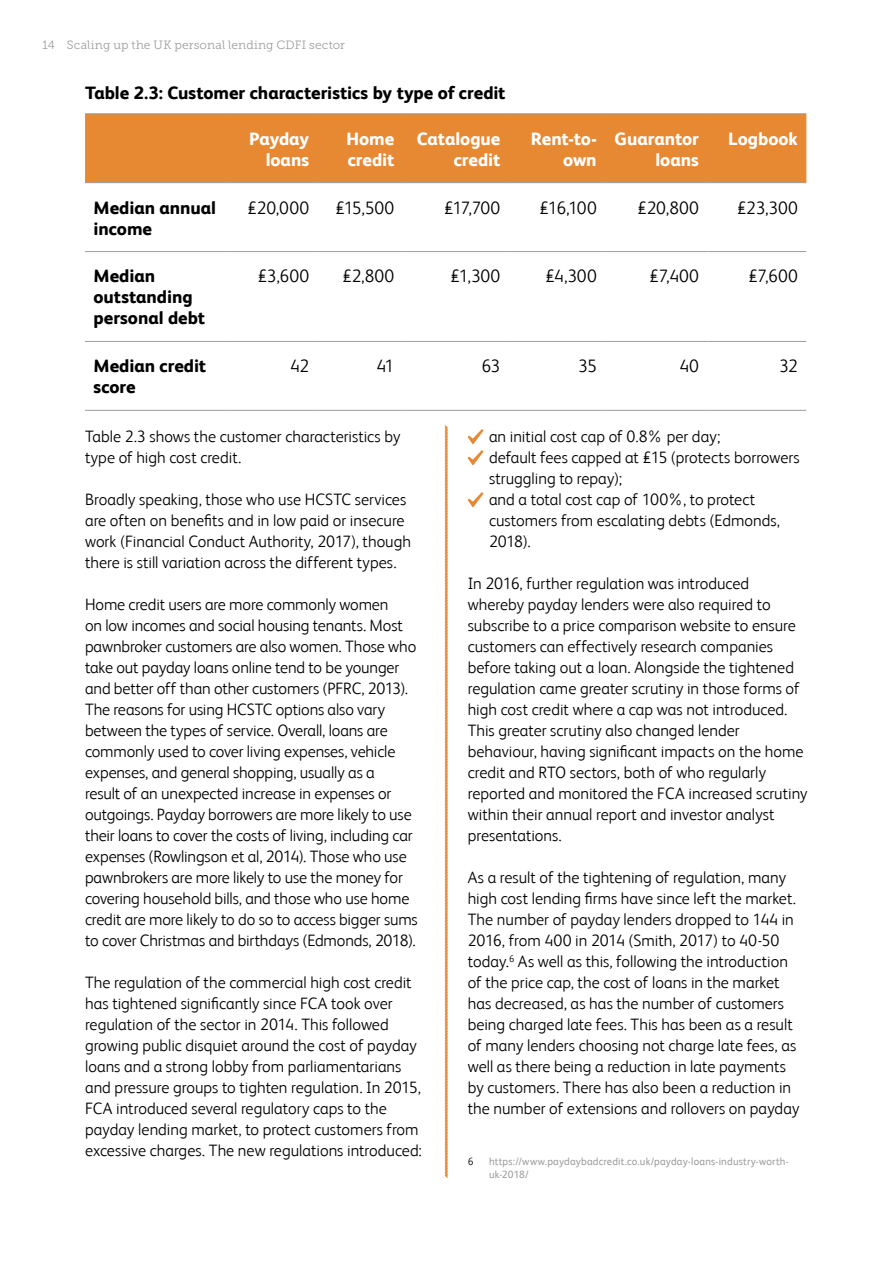
<style>
.page{position:relative;width:893px;height:1263px;background:#fff}
.page>*{position:absolute;margin:0;border:0;box-sizing:border-box;transform-origin:0 0}
.t1{font:800 18px/21px "FS Albert";letter-spacing:-.005em;color:#000}
.t2{font:300 18px "FS Albert";color:#000}
.t3{font:800 18px/21px "FS Albert";letter-spacing:-.005em;color:#fff;text-align:right}
.t4{font:300 16.5px/21px "FS Albert";letter-spacing:-.005em;color:#000}
.t5{font:12px "Museo Slab 300";letter-spacing:.01em;color:#9d9d9c}
.t6{font:10.5px/12.6px "FS Albert";letter-spacing:.02em;color:#9d9d9c}
.t7{font:300 10.5px "FS Albert";color:#000}
</style>
<div class="page">
<svg style="left:444px;top:425px;width:4px;height:753px;background:#efb581"></svg>
<svg style="left:468px;top:429px;width:15px;height:15px"></svg>
<svg style="left:468px;top:450px;width:15px;height:15px"></svg>
<svg style="left:468px;top:492px;width:15px;height:15px"></svg>
<div style="left:85px;top:114px;width:721px;height:68px;background:#e78833"></div>
<hr style="left:85px;top:113px;width:142px;height:1px;background:#9d9d9c">
<hr style="left:227px;top:113px;width:91px;height:1px;background:#9d9d9c">
<hr style="left:318px;top:113px;width:85px;height:1px;background:#9d9d9c">
<hr style="left:403px;top:113px;width:106px;height:1px;background:#9d9d9c">
<hr style="left:509px;top:113px;width:96px;height:1px;background:#9d9d9c">
<hr style="left:605px;top:113px;width:102px;height:1px;background:#9d9d9c">
<hr style="left:707px;top:113px;width:99px;height:1px;background:#9d9d9c">
<hr style="left:85px;top:182px;width:142px;height:1px;background:#9d9d9c">
<hr style="left:227px;top:182px;width:91px;height:1px;background:#9d9d9c">
<hr style="left:318px;top:182px;width:85px;height:1px;background:#9d9d9c">
<hr style="left:403px;top:182px;width:106px;height:1px;background:#9d9d9c">
<hr style="left:509px;top:182px;width:96px;height:1px;background:#9d9d9c">
<hr style="left:605px;top:182px;width:102px;height:1px;background:#9d9d9c">
<hr style="left:707px;top:182px;width:99px;height:1px;background:#9d9d9c">
<hr style="left:85px;top:251px;width:142px;height:1px;background:#9d9d9c">
<hr style="left:227px;top:251px;width:91px;height:1px;background:#9d9d9c">
<hr style="left:318px;top:251px;width:85px;height:1px;background:#9d9d9c">
<hr style="left:403px;top:251px;width:106px;height:1px;background:#9d9d9c">
<hr style="left:509px;top:251px;width:96px;height:1px;background:#9d9d9c">
<hr style="left:605px;top:251px;width:102px;height:1px;background:#9d9d9c">
<hr style="left:707px;top:251px;width:99px;height:1px;background:#9d9d9c">
<hr style="left:85px;top:341px;width:142px;height:1px;background:#9d9d9c">
<hr style="left:227px;top:341px;width:91px;height:1px;background:#9d9d9c">
<hr style="left:318px;top:341px;width:85px;height:1px;background:#9d9d9c">
<hr style="left:403px;top:341px;width:106px;height:1px;background:#9d9d9c">
<hr style="left:509px;top:341px;width:96px;height:1px;background:#9d9d9c">
<hr style="left:605px;top:341px;width:102px;height:1px;background:#9d9d9c">
<hr style="left:707px;top:341px;width:99px;height:1px;background:#9d9d9c">
<hr style="left:85px;top:410px;width:142px;height:1px;background:#9d9d9c">
<hr style="left:227px;top:410px;width:91px;height:1px;background:#9d9d9c">
<hr style="left:318px;top:410px;width:85px;height:1px;background:#9d9d9c">
<hr style="left:403px;top:410px;width:106px;height:1px;background:#9d9d9c">
<hr style="left:509px;top:410px;width:96px;height:1px;background:#9d9d9c">
<hr style="left:605px;top:410px;width:102px;height:1px;background:#9d9d9c">
<hr style="left:707px;top:410px;width:99px;height:1px;background:#9d9d9c">
<p class="t5" style="left:43px;top:39px;width:304px">14 Scaling up the UK personal lending CDFI sector</p>
<p class="t1" style="left:85px;top:82px;width:422px">Table 2.3: Customer characteristics by type of credit</p>
<p class="t3" style="left:249px;top:128px;width:61px">Payday loans</p>
<p class="t3" style="left:346px;top:128px;width:49px;text-align:left">Home credit</p>
<p class="t3" style="left:417px;top:128px;width:85px">Catalogue credit</p>
<p class="t3" style="left:531px;top:128px;width:67px">Rent-to&shy;own</p>
<p class="t3" style="left:615px;top:128px;width:86px">Guarantor loans</p>
<p class="t3" style="left:728px;top:128px;width:71px">Logbook</p>
<p class="t1" style="left:94px;top:197px;width:124px">Median annual income</p>
<p class="t2" style="left:247px;top:197px;width:63px">£20,000</p>
<p class="t2" style="left:335px;top:197px;width:61px">£15,500</p>
<p class="t2" style="left:444px;top:197px;width:58px">£17,700</p>
<p class="t2" style="left:539px;top:197px;width:59px">£16,100</p>
<p class="t2" style="left:637px;top:197px;width:63px">£20,800</p>
<p class="t2" style="left:737px;top:197px;width:63px">£23,300</p>
<p class="t1" style="left:94px;top:265px;width:113px">Median outstanding personal debt</p>
<p class="t2" style="left:257px;top:266px;width:53px">£3,600</p>
<p class="t2" style="left:342px;top:266px;width:54px">£2,800</p>
<p class="t2" style="left:450px;top:266px;width:52px">£1,300</p>
<p class="t2" style="left:545px;top:266px;width:53px">£4,300</p>
<p class="t2" style="left:649px;top:266px;width:51px">£7,400</p>
<p class="t2" style="left:748px;top:266px;width:51px">£7,600</p>
<p class="t1" style="left:94px;top:355px;width:114px">Median credit score</p>
<p class="t2" style="left:290px;top:356px;width:21px">42</p>
<p class="t2" style="left:376px;top:356px;width:19px">41</p>
<p class="t2" style="left:481px;top:356px;width:20px">63</p>
<p class="t2" style="left:578px;top:356px;width:20px">35</p>
<p class="t2" style="left:679px;top:356px;width:21px">40</p>
<p class="t2" style="left:779px;top:356px;width:20px">32</p>
<p class="t4" style="left:85px;top:426px;width:317px">Table 2.3 shows the customer characteristics by type of high cost credit.</p>
<p class="t4" style="left:85px;top:489px;width:327px">Broadly speaking, those who use HCSTC services are often on benefits and in low paid or insecure work (Financial Conduct Authority, 2017), though there is still variation across the different types.</p>
<p class="t4" style="left:85px;top:594px;width:334px">Home credit users are more commonly women<br>on low incomes and social housing tenants. Most pawnbroker customers are also women. Those who take out payday loans online tend to be younger and better off than other customers (PFRC, 2013).<br>The reasons for using HCSTC options also vary between the types of service. Overall, loans are commonly used to cover living expenses, vehicle expenses, and general shopping, usually as a<br>result of an unexpected increase in expenses or outgoings. Payday borrowers are more likely to use their loans to cover the costs of living, including car expenses (Rowlingson et al, 2014). Those who use pawnbrokers are more likely to use the money for covering household bills, and those who use home credit are more likely to do so to access bigger sums to cover Christmas and birthdays (Edmonds, 2018).</p>
<p class="t4" style="left:85px;top:972px;width:338px">The regulation of the commercial high cost credit has tightened significantly since FCA took over regulation of the sector in 2014. This followed growing public disquiet around the cost of payday loans and a strong lobby from parliamentarians and pressure groups to tighten regulation. In 2015, FCA introduced several regulatory caps to the payday lending market, to protect customers from excessive charges. The new regulations introduced:</p>
<p class="t4" style="left:489px;top:426px;width:312px">an initial cost cap of 0.8% per day;<br>default fees capped at £15 (protects borrowers struggling to repay);<br>and a total cost cap of 100%, to protect customers from escalating debts (Edmonds,<br>2018).</p>
<p class="t4" style="left:468px;top:573px;width:341px">In 2016, further regulation was introduced whereby payday lenders were also required to subscribe to a price comparison website to ensure customers can effectively research companies before taking out a loan. Alongside the tightened regulation came greater scrutiny in those forms of high cost credit where a cap was not introduced.<br>This greater scrutiny also changed lender behaviour, having significant impacts on the home credit and RTO sectors, both of who regularly reported and monitored the FCA increased scrutiny within their annual report and investor analyst presentations.</p>
<p class="t4" style="left:468px;top:867px;width:333px">As a result of the tightening of regulation, many high cost lending firms have since left the market.<br>The number of payday lenders dropped to 144 in 2016, from 400 in 2014 (Smith, 2017) to 40-50 today.<sup>6</sup> As well as this, following the introduction of the price cap, the cost of loans in the market has decreased, as has the number of customers being charged late fees. This has been as a result of many lenders choosing not charge late fees, as well as there being a reduction in late payments by customers. There has also been a reduction in the number of extensions and rollovers on payday</p>
<p class="t7" style="left:468px;top:1156px;width:7px">6</p>
<p class="t6" style="left:489px;top:1155px;width:301px">https://www.paydaybadcredit.co.uk/payday-loans-industry-worth&shy;uk-2018/</p>
</div>
